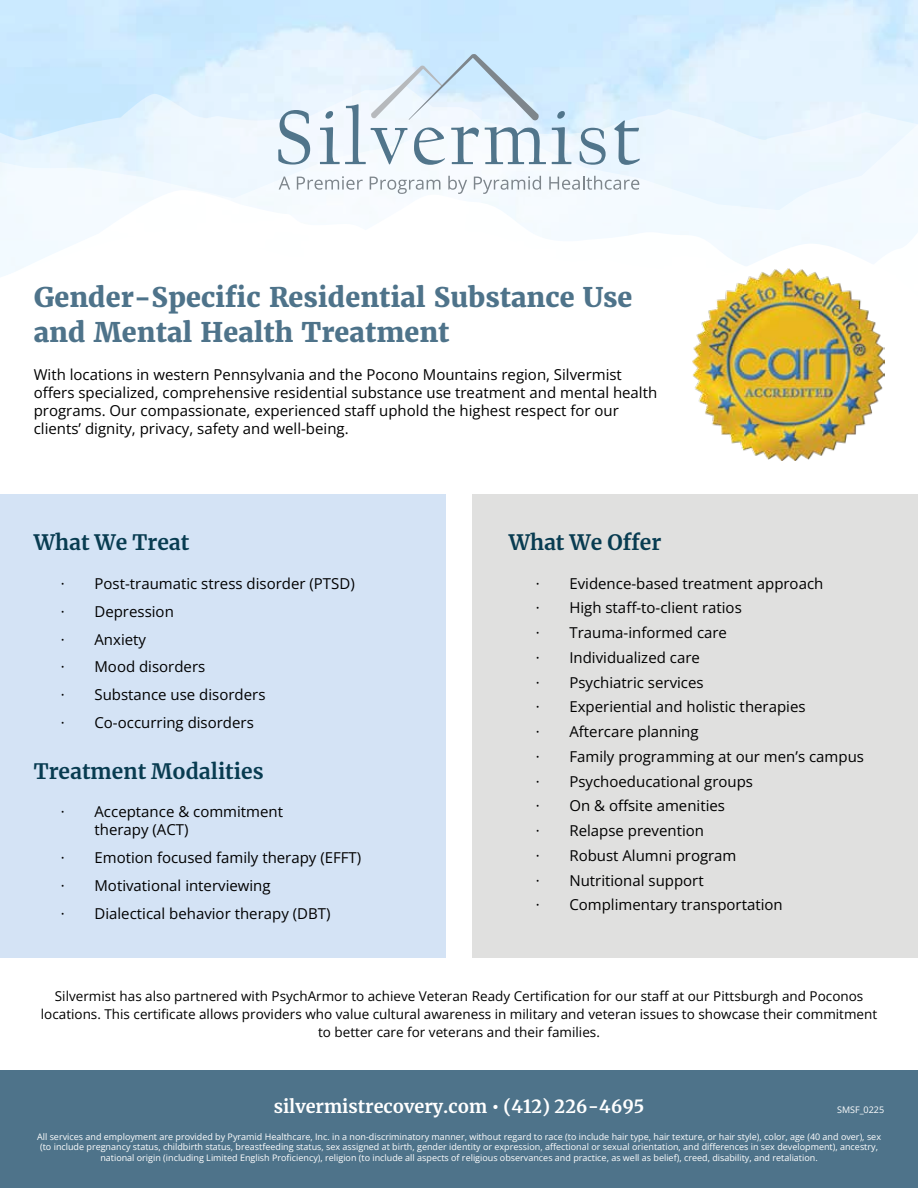
<style>
.page{position:relative;width:918px;height:1188px;background:#fff}
.page>*{position:absolute;margin:0;border:0;box-sizing:border-box;transform-origin:0 0}
.t1{font:800 27px/34.5px "Merriweather";color:#4e738a}
.t2{font:700 21px "Merriweather";color:#083c51}
.t3{font:700 18px "Merriweather";color:#fff}
.t4{font:15px/24.8px "Open Sans";color:#000}
.t5{font:13.5px/18px "Open Sans";color:#000;text-align:center}
.t6{font:9px/10.8px "Open Sans";color:#fff;text-align:center}
</style>
<div class="page">
<svg style="left:0;top:0;width:918px;height:84px;background:#d1ebfe"></svg>
<svg style="left:0;top:84px;width:918px;height:28px;background:#daeffe"></svg>
<svg style="left:0;top:112px;width:918px;height:77px;fill:#edf7ff"></svg>
<svg style="left:0;top:189px;width:918px;height:34px;fill:#f4faff"></svg>
<svg style="left:0;top:223px;width:918px;height:54px"></svg>
<div style="left:472px;top:494px;width:446px;height:464px;background:#e0e0df"></div>
<div style="left:0;top:494px;width:446px;height:464px;background:#d4e3f5"></div>
<img style="left:692px;top:269px;width:192px;height:192px">
<div style="left:0;top:1070px;width:918px;height:118px;background:#4e738a"></div>
<svg style="left:278px;top:53px;width:362px;height:112px"></svg>
<svg style="left:279px;top:177px;width:11px;height:13px"></svg>
<svg style="left:297px;top:176px;width:66px;height:14px"></svg>
<svg style="left:370px;top:177px;width:70px;height:17px"></svg>
<svg style="left:448px;top:176px;width:19px;height:18px"></svg>
<svg style="left:474px;top:176px;width:67px;height:18px"></svg>
<svg style="left:549px;top:176px;width:90px;height:14px"></svg>
<h1 class="t1" style="left:34px;top:280px;width:600px">Gender-Specific Residential Substance Use and Mental Health Treatment</h1>
<p class="t4" style="left:34px;top:365px;width:625px;line-height:18px">With locations in western Pennsylvania and the Pocono Mountains region, Silvermist offers specialized, comprehensive residential substance use treatment and mental health programs. Our compassionate, experienced staff uphold the highest respect for our clients’ dignity, privacy, safety and well-being.</p>
<h2 class="t2" style="left:34px;top:528px;width:157px">What We Treat</h2>
<p class="t4" style="left:61px;top:569px;width:296px;line-height:28px">· Post-traumatic stress disorder (PTSD) · Depression<br>· Anxiety<br>· Mood disorders<br>· Substance use disorders<br>· Co-occurring disorders</p>
<h2 class="t2" style="left:34px;top:757px;width:231px">Treatment Modalities</h2>
<p class="t4" style="left:94px;top:802px;width:190px;line-height:18px;text-indent:-34px">· Acceptance &amp; commitment therapy (ACT)</p>
<p class="t4" style="left:61px;top:843px;width:302px;line-height:28px">· Emotion focused family therapy (EFFT) · Motivational interviewing<br>· Dialectical behavior therapy (DBT)</p>
<h2 class="t2" style="left:509px;top:528px;width:154px">What We Offer</h2>
<p class="t4" style="left:536px;top:570px;width:330px">· Evidence-based treatment approach<br>· High staff-to-client ratios<br>· Trauma-informed care<br>· Individualized care<br>· Psychiatric services<br>· Experiential and holistic therapies<br>· Aftercare planning<br>· Family programming at our men’s campus · Psychoeducational groups<br>· On &amp; offsite amenities<br>· Relapse prevention<br>· Robust Alumni program<br>· Nutritional support<br>· Complimentary transportation</p>
<p class="t5" style="left:41px;top:987px;width:838px">Silvermist has also partnered with PsychArmor to achieve Veteran Ready Certification for our staff at our Pittsburgh and Poconos locations. This certificate allows providers who value cultural awareness in military and veteran issues to showcase their commitment to better care for veterans and their families.</p>
<p class="t3" style="left:274px;top:1094px;width:372px">silvermistrecovery.com • (412) 226-4695</p>
<p class="t6" style="left:837px;top:1104px;width:49px">SMSF_0225</p>
<p class="t6" style="left:37px;top:1131px;width:845px">All services and employment are provided by Pyramid Healthcare, Inc. in a non-discriminatory manner, without regard to race (to include hair type, hair texture, or hair style), color, age (40 and over), sex (to include pregnancy status, childbirth status, breastfeeding status, sex assigned at birth, gender identity or expression, affectional or sexual orientation, and differences in sex development), ancestry, national origin (including Limited English Proficiency), religion (to include all aspects of religious observances and practice, as well as belief), creed, disability, and retaliation.</p>
</div>
